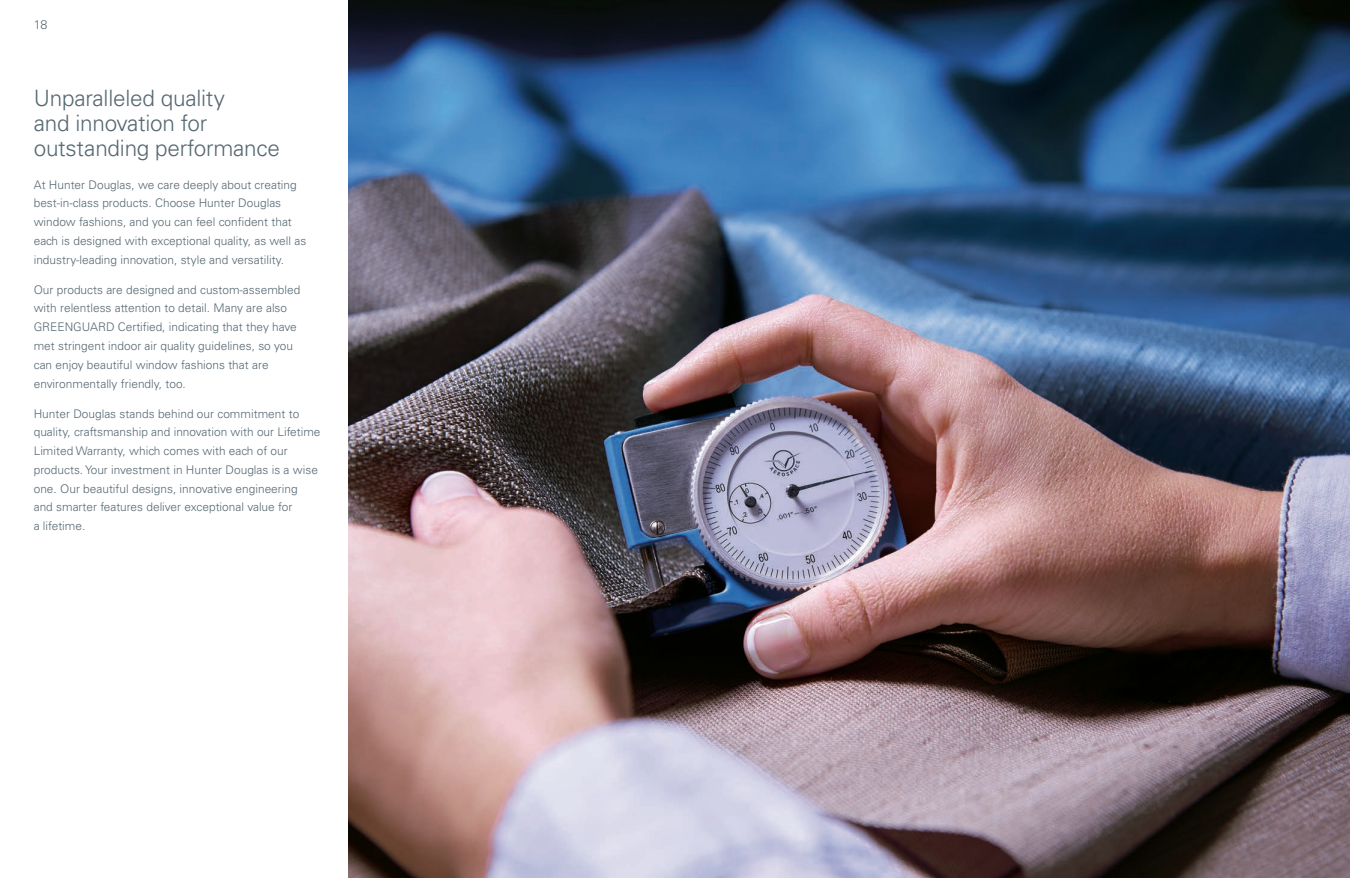
<style>
.page{position:relative;width:1350px;height:878px;background:#fff}
.page>*{position:absolute;margin:0;border:0;box-sizing:border-box;transform-origin:0 0}
.Headline{font:300 22.5px/25px "Univers LT Std";letter-spacing:-.01em;color:#566872}
.Page_no_and_header_l{font:300 12.5px "Univers LT Std";color:#566872}
.Body_Copy_Caption_Co{font:300 11.88px/18.8px "Univers LT Std";color:#566872}
</style>
<div class="page">
<img style="left:349px;top:0;width:1001px;height:878px">
<p class="Page_no_and_header_l" style="left:34px;top:17px;width:15px">18</p>
<p class="Headline" style="left:34px;top:86px;width:248px">Unparalleled quality<br>and innovation for outstanding performance</p>
<p class="Body_Copy_Caption_Co" style="left:34px;top:175px;width:274px">At Hunter Douglas, we care deeply about creating best-in-class products. Choose Hunter Douglas window fashions, and you can feel confident that each is designed with exceptional quality, as well as industry-leading innovation, style and versatility.</p>
<p class="Body_Copy_Caption_Co" style="left:34px;top:280px;width:268px">Our products are designed and custom-assembled with relentless attention to detail. Many are also GREENGUARD Certified, indicating that they have met stringent indoor air quality guidelines, so you can enjoy beautiful window fashions that are environmentally friendly, too.</p>
<p class="Body_Copy_Caption_Co" style="left:34px;top:404px;width:288px">Hunter Douglas stands behind our commitment to quality, craftsmanship and innovation with our Lifetime Limited Warranty, which comes with each of our products. Your investment in Hunter Douglas is a wise one. Our beautiful designs, innovative engineering<br>and smarter features deliver exceptional value for<br>a lifetime.</p>
</div>
